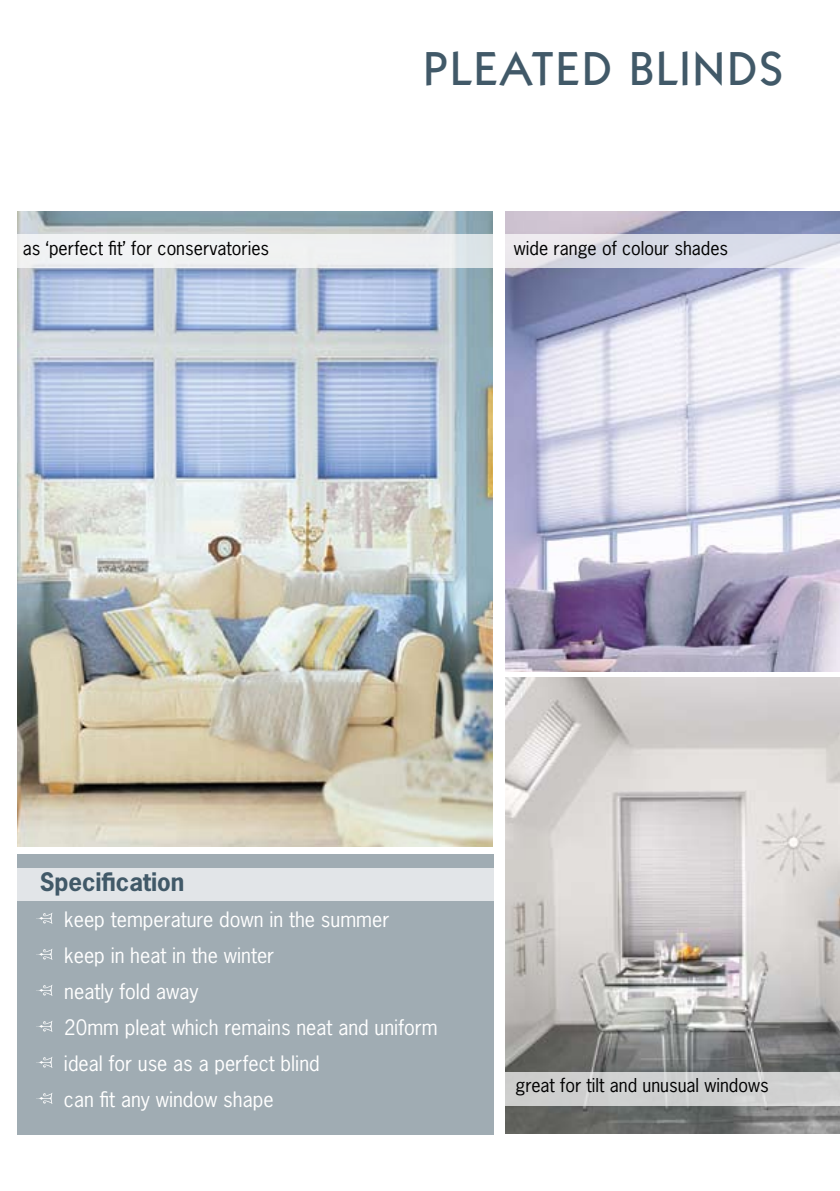
<style>
.page{position:relative;width:840px;height:1191px;background:#fff}
.page>*{position:absolute;margin:0;border:0;box-sizing:border-box;transform-origin:0 0}
.t1{font:500 48px "Itc Kabel";color:#415968}
.t2{font:700 24px "News Gothic Std";color:#415968}
.t3{font:20px/36px "News Gothic Std";color:#fff}
.t4{font:18px "News Gothic Std";color:#000}
</style>
<div class="page">
<img style="left:17px;top:212px;width:475px;height:635px">
<img style="left:505px;top:212px;width:334px;height:460px">
<img style="left:505px;top:677px;width:334px;height:456px">
<svg style="left:17px;top:234px;width:822px;height:34px;fill:#eeeef0"></svg>
<div style="left:499px;top:1071px;width:340px;height:34px;background:#cfcfcf"></div>
<div style="left:17px;top:854px;width:476px;height:280px;background:#a0acb3"></div>
<div style="left:7px;top:868px;width:492px;height:33px;background:#e2e5e8"></div>
<svg style="left:36px;top:913px;width:16px;height:11px"></svg>
<svg style="left:36px;top:949px;width:16px;height:11px"></svg>
<svg style="left:36px;top:985px;width:16px;height:11px"></svg>
<svg style="left:36px;top:1021px;width:16px;height:11px"></svg>
<svg style="left:36px;top:1057px;width:16px;height:11px"></svg>
<svg style="left:36px;top:1093px;width:16px;height:11px"></svg>
<p class="t4" style="left:23px;top:236px;width:248px">as ‘perfect fit’ for conservatories</p>
<h1 class="t1" style="left:423px;top:40px;width:54px">PLEATED</h1>
<h1 class="t1" style="left:629px;top:40px;width:52px">BLIND</h1>
<h1 class="t1" style="left:758px;top:40px;width:25px">S</h1>
<p class="t4" style="left:513px;top:236px;width:216px">wide range of colour shades</p>
<p class="t2" style="left:40px;top:866px;width:146px">Specification</p>
<p class="t3" style="left:64px;top:901px;width:375px">keep temperature down in the summer<br>keep in heat in the winter<br>neatly fold away<br>20mm pleat which remains neat and uniform ideal for use as a perfect blind<br>can fit any window shape</p>
<p class="t4" style="left:515px;top:1074px;width:254px">great for tilt and unusual windows</p>
</div>
